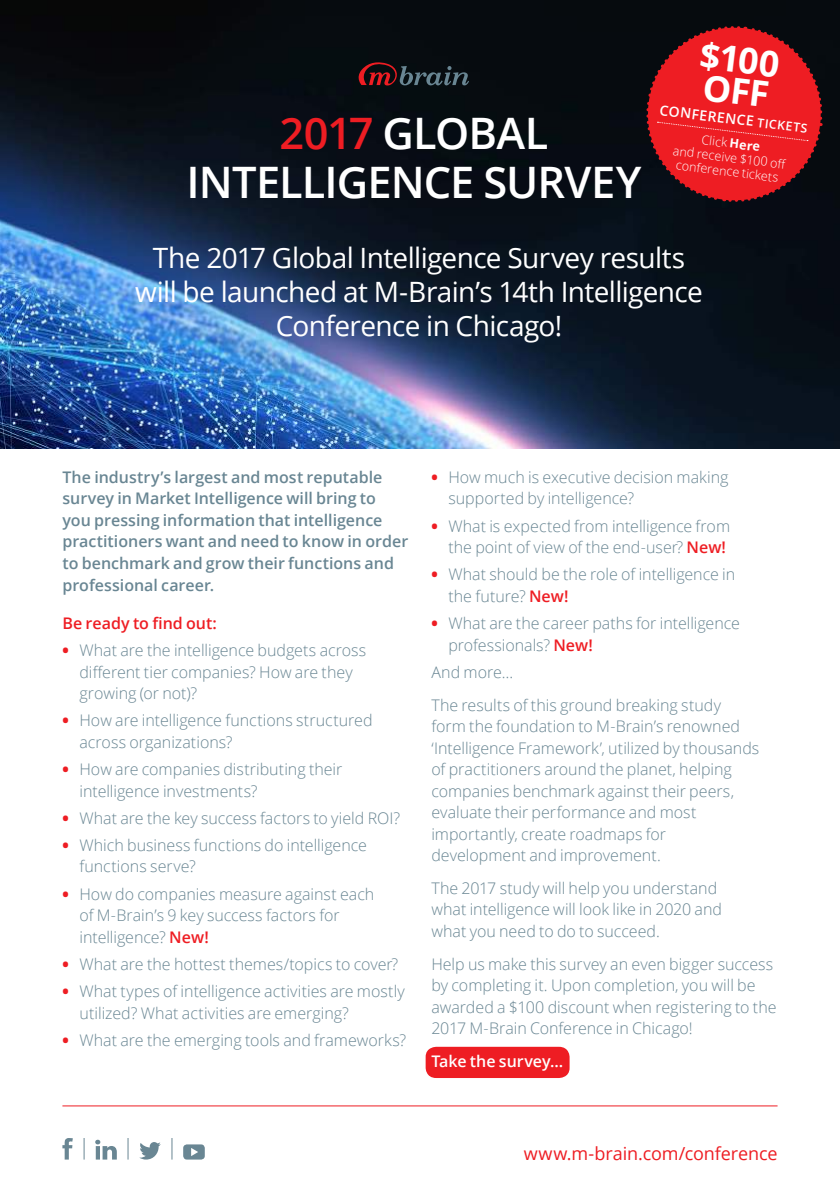
<style>
.page{position:relative;width:840px;height:1191px;background:#fff}
.page>*{position:absolute;margin:0;border:0;box-sizing:border-box;transform-origin:0 0}
.t1{font:600 43.4px/49.2px "Open Sans";letter-spacing:-.02em;color:#fff;text-align:center}
.t2{font:700 36px/31.2px "Open Sans";color:#fff}
.t3{font:28px/34px "Open Sans";letter-spacing:-.02em;color:#fff;text-align:center}
.t4{font:18px "Open Sans";letter-spacing:-.005em;color:#ee1d23}
.t5{font:300 16px/21.6px "Open Sans";color:#698693}
.t6{font:600 16px/21.6px "Open Sans";color:#698693}
.t7{font:600 16px "Open Sans";color:#ee1d23}
.t8{font:600 16px "Open Sans";color:#fff}
.t9{font:600 14px "Open Sans";color:#fff}
.t10{font:300 12.4px/14px "Open Sans";color:#fff;text-align:center}
.s1{color:#ee1d23}
.s2{font-size:12.4px}
.s3{font-weight:700}
.s4{font-weight:800;color:#ee1d23}
.s5{font-weight:600;color:#ee1d23}
</style>
<div class="page">
<hr style="left:62px;top:1105px;width:715px;height:1px;background:#ee1d23">
<svg style="left:62px;top:1138px;width:11px;height:21px"></svg>
<svg style="left:139px;top:1142px;width:22px;height:17px"></svg>
<svg style="left:183px;top:1144px;width:22px;height:15px"></svg>
<svg style="left:95px;top:1139px;width:22px;height:20px"></svg>
<svg style="left:84px;top:1138px;width:1px;height:21px"></svg>
<svg style="left:128px;top:1138px;width:1px;height:21px"></svg>
<svg style="left:171px;top:1138px;width:1px;height:21px"></svg>
<img style="left:0;top:0;width:839px;height:448px">
<svg style="left:354px;top:61px;width:115px;height:24px;background:#312227"></svg>
<svg style="left:642px;top:22px;width:183px;height:183px;background:#ab181e"></svg>
<div style="left:425px;top:1046px;width:144px;height:32px;background:#ee1d23;border-radius:10px"></div>
<h1 class="t1" style="left:186px;top:108px;width:456px"><span class="s1">2017</span> GLOBAL<br>INTELLIGENCE SURVEY</h1>
<h2 class="t2" style="left:701px;top:38px;width:81px;rotate:7deg">$100<br>OFF</h2>
<p class="t9" style="left:660px;top:100px;width:150px;rotate:7deg">CONFERENCE <span class="s2">TICKETS</span></p>
<p class="t10" style="left:675px;top:129px;width:111px;rotate:7deg">Click <span class="s3">Here<br></span>and receive $100 off conference tickets</p>
<h3 class="t3" style="left:135px;top:240px;width:568px">The 2017 Global Intelligence Survey results will be launched at M-Brain’s 14th Intelligence<br>Conference in Chicago!</h3>
<p class="t6" style="left:62px;top:466px;width:347px">The industry’s largest and most reputable survey in Market Intelligence will bring to you pressing information that intelligence practitioners want and need to know in order to benchmark and grow their functions and professional career.</p>
<p class="t7" style="left:62px;top:612px;width:156px">Be ready to find out:</p>
<p class="t5" style="left:79px;top:639px;width:288px;text-indent:-17px"><span class="s4">•</span> What are the intelligence budgets across different tier companies? How are they growing (or not)?</p>
<p class="t5" style="left:79px;top:709px;width:294px;text-indent:-17px"><span class="s4">•</span> How are intelligence functions structured across organizations?</p>
<p class="t5" style="left:79px;top:758px;width:264px;text-indent:-17px"><span class="s4">•</span> How are companies distributing their intelligence investments?</p>
<p class="t5" style="left:62px;top:806px;width:339px"><span class="s4">•</span> What are the key success factors to yield ROI?</p>
<p class="t5" style="left:79px;top:834px;width:289px;text-indent:-17px"><span class="s4">•</span> Which business functions do intelligence functions serve?</p>
<p class="t5" style="left:79px;top:882px;width:296px;text-indent:-17px"><span class="s4">•</span> How do companies measure against each of M-Brain’s 9 key success factors for intelligence? <span class="s5">New!</span></p>
<p class="t5" style="left:62px;top:952px;width:337px"><span class="s4">•</span> What are the hottest themes/topics to cover?</p>
<p class="t5" style="left:79px;top:980px;width:327px;text-indent:-17px"><span class="s4">•</span> What types of intelligence activities are mostly utilized? What activities are emerging?</p>
<p class="t5" style="left:62px;top:1028px;width:345px"><span class="s4">•</span> What are the emerging tools and frameworks?</p>
<p class="t5" style="left:448px;top:466px;width:281px;text-indent:-17px"><span class="s4">•</span> How much is executive decision making supported by intelligence?</p>
<p class="t5" style="left:431px;top:514px;width:300px;text-align:right"><span class="s4">•</span> What is expected from intelligence from the point of view of the end-user? <span class="s5">New!</span></p>
<p class="t5" style="left:448px;top:563px;width:288px;text-indent:-17px"><span class="s4">•</span> What should be the role of intelligence in the future? <span class="s5">New!</span></p>
<p class="t5" style="left:448px;top:612px;width:293px;text-indent:-17px"><span class="s4">•</span> What are the career paths for intelligence professionals? <span class="s5">New!</span></p>
<p class="t5" style="left:431px;top:655px;width:291px;line-height:32.8px">And more…<br>The results of this ground breaking study</p>
<p class="t5" style="left:431px;top:715px;width:329px">form the foundation to M-Brain’s renowned ‘Intelligence Framework’, utilized by thousands of practitioners around the planet, helping companies benchmark against their peers, evaluate their performance and most importantly, create roadmaps for development and improvement.</p>
<p class="t5" style="left:431px;top:877px;width:292px">The 2017 study will help you understand what intelligence will look like in 2020 and what you need to do to succeed.</p>
<p class="t5" style="left:431px;top:953px;width:346px">Help us make this survey an even bigger success by completing it. Upon completion, you will be awarded a $100 discount when registering to the 2017 M-Brain Conference in Chicago!</p>
<p class="t8" style="left:431px;top:1050px;width:133px">Take the survey…</p>
<p class="t4" style="left:523px;top:1140px;width:255px">www.m-brain.com/conference</p>
</div>
